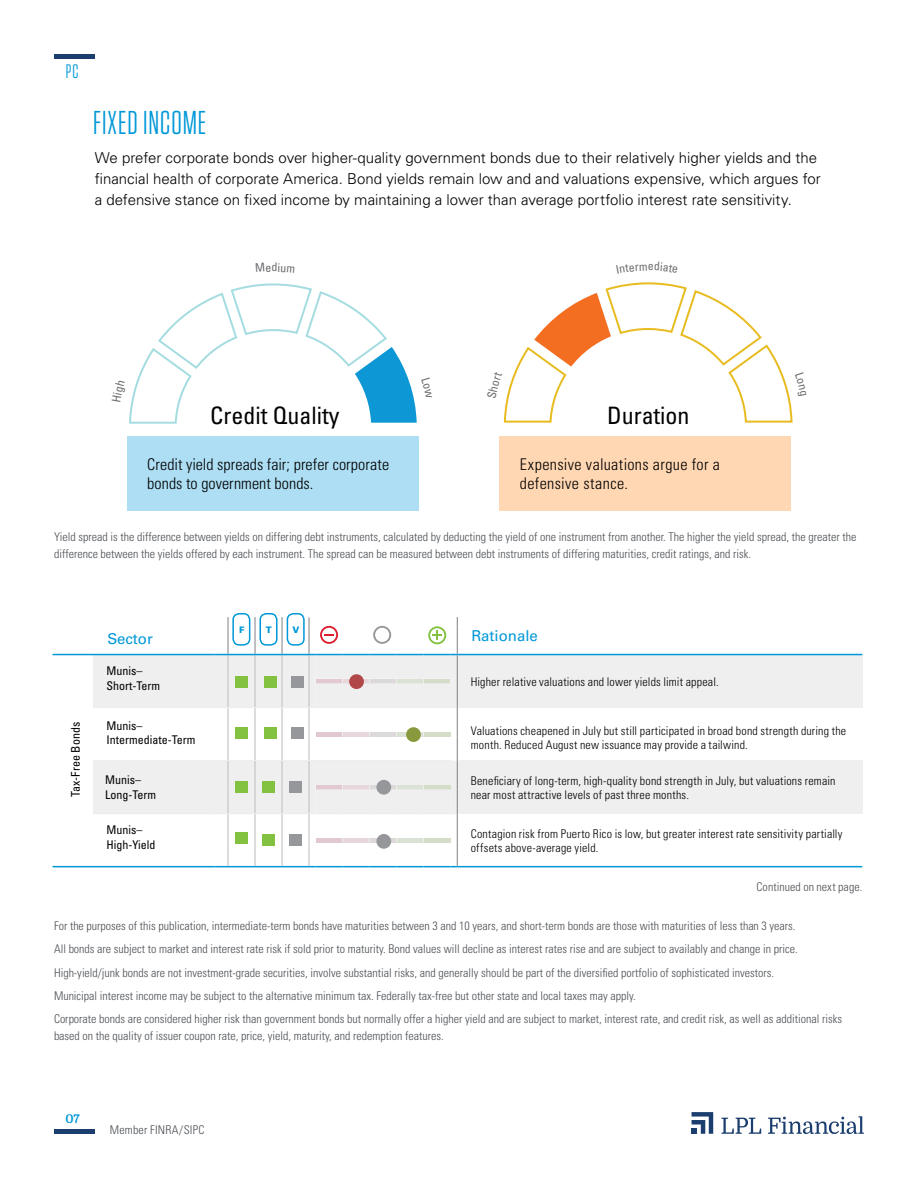
<style>
.page{position:relative;width:918px;height:1188px;background:#fff}
.page>*{position:absolute;margin:0;border:0;box-sizing:border-box;transform-origin:0 0}
.t1{font:33px "Tungsten Narrow";letter-spacing:.03em;color:#0098d8}
.t2{font:condensed 24px "Univers";color:#000}
.t3{font:19.5px "Tungsten Narrow";color:#0098d8}
.t4{font:300 condensed 16.2px/19.4px "Univers";letter-spacing:.01em;color:#000}
.t5{font:300 15px/21px "Univers";color:#000}
.t6{font:15px "Univers";color:#0098d8}
.t7{font:300 condensed 12px/23.2px "Univers";color:#4b4f54}
.t8{font:300 condensed 12px/13.5px "Univers";letter-spacing:.015em;color:#000}
.t9{font:condensed 12px/15px "Univers";color:#000}
.t10{font:700 12px "Domine";color:#0098d8}
.t11{font:900 9px "Univers";color:#0098d8}
</style>
<div class="page">
<hr style="left:54px;top:1130px;width:40px;height:4px;background:#1b3e6f">
<hr style="left:54px;top:54px;width:40px;height:4px;background:#1b3e6f">
<svg style="left:692px;top:1112px;width:21px;height:22px"></svg>
<svg style="left:721px;top:1118px;width:40px;height:16px"></svg>
<svg style="left:768px;top:1116px;width:96px;height:18px"></svg>
<div style="left:127px;top:436px;width:292px;height:74px;background:#addef3"></div>
<div style="left:500px;top:436px;width:291px;height:74px;background:#ffd7b3"></div>
<div style="left:457px;top:655px;width:405px;height:53px;background:#efeff0"></div>
<div style="left:457px;top:761px;width:405px;height:53px;background:#efeff0"></div>
<hr style="left:457px;top:866px;width:405px;height:1px;background:#0098d8">
<hr style="left:53px;top:866px;width:40px;height:1px;background:#0098d8">
<hr style="left:457px;top:654px;width:405px;height:1px;background:#0098d8">
<hr style="left:53px;top:654px;width:40px;height:1px;background:#0098d8">
<svg style="left:93px;top:617px;width:365px;height:250px"></svg>
<div style="left:232px;top:613px;width:18px;height:33px;border:2px solid #0098d8;border-radius:6px"></div>
<div style="left:259px;top:613px;width:18px;height:33px;border:2px solid #0098d8;border-radius:6px"></div>
<div style="left:287px;top:613px;width:18px;height:33px;border:2px solid #0098d8;border-radius:6px"></div>
<svg style="left:129px;top:283px;width:288px;height:141px"></svg>
<svg style="left:503px;top:282px;width:290px;height:141px"></svg>
<h3 class="t3" style="left:66px;top:62px;width:14px">PC</h3>
<h1 class="t1" style="left:93px;top:107px;width:115px">FIXED INCOME</h1>
<p class="t5" style="left:95px;top:147px;width:728px">We prefer corporate bonds over higher-quality government bonds due to their relatively higher yields and the financial health of corporate America. Bond yields remain low and and valuations expensive, which argues for a defensive stance on fixed income by maintaining a lower than average portfolio interest rate sensitivity.</p>
<h2 class="t2" style="left:210px;top:400px;width:131px">Credit Quality</h2>
<h2 class="t2" style="left:607px;top:400px;width:84px">Duration</h2>
<h3 class="t4" style="left:147px;top:454px;width:243px">Credit yield spreads fair; prefer corporate bonds to government bonds.</h3>
<h3 class="t4" style="left:520px;top:454px;width:202px">Expensive valuations argue for a defensive stance.</h3>
<p class="t7" style="left:54px;top:529px;width:804px;line-height:16.5px">Yield spread is the difference between yields on differing debt instruments, calculated by deducting the yield of one instrument from another. The higher the yield spread, the greater the difference between the yields offered by each instrument. The spread can be measured between debt instruments of differing maturities, credit ratings, and risk.</p>
<p class="t9" style="left:68px;top:797px;width:77px;rotate:-90deg">Tax-Free Bonds</p>
<p class="t11" style="left:239px;top:624px;width:7px">F</p>
<p class="t11" style="left:266px;top:624px;width:8px">T</p>
<p class="t11" style="left:293px;top:624px;width:9px">V</p>
<p class="t6" style="left:107px;top:629px;width:47px">Sector</p>
<p class="t6" style="left:472px;top:627px;width:68px">Rationale</p>
<p class="t9" style="left:107px;top:663px;width:55px">Munis–<br>Short-Term</p>
<p class="t8" style="left:471px;top:675px;width:249px">Higher relative valuations and lower yields limit appeal.</p>
<p class="t9" style="left:107px;top:719px;width:91px;line-height:13.5px">Munis–<br>Intermediate-Term</p>
<p class="t8" style="left:471px;top:724px;width:377px">Valuations cheapened in July but still participated in broad bond strength during the month. Reduced August new issuance may provide a tailwind.</p>
<p class="t9" style="left:105px;top:772px;width:53px">Munis–<br>Long-Term</p>
<p class="t8" style="left:471px;top:774px;width:366px">Beneficiary of long-term, high-quality bond strength in July, but valuations remain near most attractive levels of past three months.</p>
<p class="t9" style="left:107px;top:822px;width:51px">Munis–<br>High-Yield</p>
<p class="t8" style="left:471px;top:827px;width:373px">Contagion risk from Puerto Rico is low, but greater interest rate sensitivity partially offsets above-average yield.</p>
<p class="t7" style="left:756px;top:876px;width:107px">Continued on next page.</p>
<p class="t7" style="left:54px;top:914px;width:790px">For the purposes of this publication, intermediate-term bonds have maturities between 3 and 10 years, and short-term bonds are those with maturities of less than 3 years.<br>All bonds are subject to market and interest rate risk if sold prior to maturity. Bond values will decline as interest rates rise and are subject to availably and change in price.<br>High-yield/junk bonds are not investment-grade securities, involve substantial risks, and generally should be part of the diversified portfolio of sophisticated investors.<br>Municipal interest income may be subject to the alternative minimum tax. Federally tax-free but other state and local taxes may apply.<br>Corporate bonds are considered higher risk than government bonds but normally offer a higher yield and are subject to market, interest rate, and credit risk, as well as additional risks</p>
<p class="t7" style="left:54px;top:1024px;width:391px">based on the quality of issuer coupon rate, price, yield, maturity, and redemption features.</p>
<p class="t10" style="left:65px;top:1112px;width:16px">07</p>
<p class="t7" style="left:110px;top:1118px;width:96px">Member FINRA/SIPC</p>
</div>
